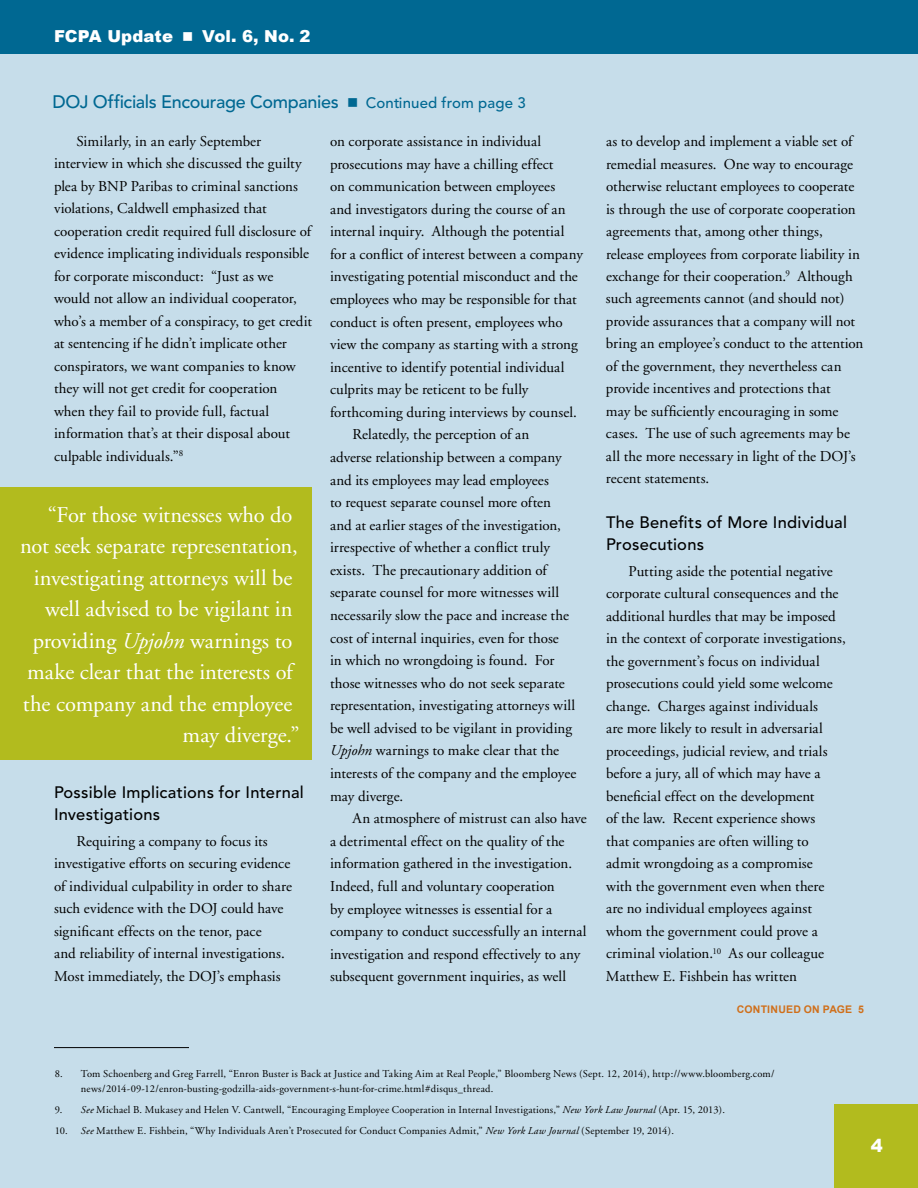
<style>
.page{position:relative;width:918px;height:1188px;background:#c6ddea}
.page>*{position:absolute;margin:0;border:0;box-sizing:border-box;transform-origin:0 0}
.t1{font:22.5px "Adobe Garamond";color:#fff}
.t2{font:500 18px "Avenir LT Std";letter-spacing:-.015em;color:#006892}
.t3{font:900 18px "Arial";color:#fff}
.t4{font:500 16.5px/22.5px "Avenir LT Std";letter-spacing:.015em;color:#000}
.t5{font:900 16.5px "Arial";letter-spacing:.005em;color:#fff}
.t6{font:15px/22.5px "Adobe Garamond";letter-spacing:.005em;color:#000}
.t7{font:10.5px/15px "Adobe Garamond";letter-spacing:.02em;color:#000}
.t8{font:700 10.5px "Arial";letter-spacing:.02em;color:#d06f1a}
.s1{font-size:15px}
.s2{font-style:italic}
</style>
<div class="page">
<div style="left:0;top:0;width:918px;height:54px;background:#006892"></div>
<div style="left:835px;top:1105px;width:83px;height:83px;background:#b2bb1e"></div>
<hr style="left:54px;top:1047px;width:135px;height:1px;background:#000">
<div style="left:0;top:487px;width:312px;height:273px;background:#b2bb1e"></div>
<p class="t5" style="left:54px;top:24px;width:258px">FCPA Update ■ Vol. 6, No. 2</p>
<p class="t2" style="left:52px;top:91px;width:475px">DOJ Officials Encourage Companies ■ <span class="s1">Continued from page 3</span></p>
<p class="t6" style="left:54px;top:130px;width:259px;text-indent:22px">Similarly, in an early September interview in which she discussed the guilty plea by BNP Paribas to criminal sanctions violations, Caldwell emphasized that cooperation credit required full disclosure of evidence implicating individuals responsible for corporate misconduct: “Just as we would not allow an individual cooperator, who’s a member of a conspiracy, to get credit at sentencing if he didn’t implicate other conspirators, we want companies to know they will not get credit for cooperation when they fail to provide full, factual information that’s at their disposal about culpable individuals.”<sup>8</sup></p>
<h1 class="t1" style="left:48px;top:502px;width:246px">“For those witnesses who do</h1>
<h1 class="t1" style="left:20px;top:534px;width:279px">not seek separate representation,</h1>
<h1 class="t1" style="left:34px;top:565px;width:260px">investigating attorneys will be</h1>
<h1 class="t1" style="left:45px;top:597px;width:249px">well advised to be vigilant in</h1>
<h1 class="t1" style="left:33px;top:628px;width:261px">providing <span class="s2">Upjohn</span> warnings to</h1>
<h1 class="t1" style="left:27px;top:660px;width:267px">make clear that the interests of</h1>
<h1 class="t1" style="left:23px;top:691px;width:271px">the company and the employee</h1>
<h1 class="t1" style="left:183px;top:723px;width:119px">may diverge.”</h1>
<p class="t4" style="left:54px;top:781px;width:251px">Possible Implications for Internal<br>Investigations</p>
<p class="t6" style="left:54px;top:830px;width:240px;text-indent:22px">Requiring a company to focus its investigative efforts on securing evidence of individual culpability in order to share such evidence with the DOJ could have significant effects on the tenor, pace<br>and reliability of internal investigations.<br>Most immediately, the DOJ’s emphasis</p>
<p class="t6" style="left:330px;top:130px;width:213px">on corporate assistance in individual</p>
<p class="t6" style="left:330px;top:153px;width:225px">prosecutions may have a chilling effect</p>
<p class="t6" style="left:330px;top:176px;width:227px">on communication between employees</p>
<p class="t6" style="left:330px;top:198px;width:237px">and investigators during the course of an</p>
<p class="t6" style="left:330px;top:221px;width:236px">internal inquiry. Although the potential</p>
<p class="t6" style="left:330px;top:243px;width:254px">for a conflict of interest between a company</p>
<p class="t6" style="left:330px;top:266px;width:249px">investigating potential misconduct and the</p>
<p class="t6" style="left:330px;top:288px;width:248px">employees who may be responsible for that</p>
<p class="t6" style="left:330px;top:311px;width:234px">conduct is often present, employees who</p>
<p class="t6" style="left:330px;top:334px;width:249px">view the company as starting with a strong</p>
<p class="t6" style="left:330px;top:356px;width:236px">incentive to identify potential individual</p>
<p class="t6" style="left:330px;top:379px;width:200px">culprits may be reticent to be fully</p>
<p class="t6" style="left:330px;top:401px;width:248px">forthcoming during interviews by counsel.</p>
<p class="t6" style="left:352px;top:424px;width:178px">Relatedly, the perception of an</p>
<p class="t6" style="left:330px;top:446px;width:233px">adverse relationship between a company</p>
<p class="t6" style="left:330px;top:469px;width:220px">and its employees may lead employees</p>
<p class="t6" style="left:330px;top:492px;width:223px">to request separate counsel more often</p>
<p class="t6" style="left:330px;top:514px;width:232px">and at earlier stages of the investigation,</p>
<p class="t6" style="left:330px;top:537px;width:222px">irrespective of whether a conflict truly</p>
<p class="t6" style="left:330px;top:559px;width:218px">exists. The precautionary addition of</p>
<p class="t6" style="left:330px;top:582px;width:231px">separate counsel for more witnesses will</p>
<p class="t6" style="left:330px;top:604px;width:240px">necessarily slow the pace and increase the</p>
<p class="t6" style="left:330px;top:627px;width:230px">cost of internal inquiries, even for those</p>
<p class="t6" style="left:330px;top:650px;width:226px">in which no wrongdoing is found. For</p>
<p class="t6" style="left:330px;top:672px;width:236px">those witnesses who do not seek separate</p>
<p class="t6" style="left:330px;top:695px;width:247px">representation, investigating attorneys will</p>
<p class="t6" style="left:330px;top:717px;width:244px">be well advised to be vigilant in providing</p>
<p class="t6" style="left:330px;top:740px;width:231px"><span class="s2">Upjohn</span> warnings to make clear that the</p>
<p class="t6" style="left:330px;top:762px;width:248px">interests of the company and the employee</p>
<p class="t6" style="left:330px;top:785px;width:75px">may diverge.</p>
<p class="t6" style="left:352px;top:808px;width:236px">An atmosphere of mistrust can also have</p>
<p class="t6" style="left:330px;top:830px;width:236px">a detrimental effect on the quality of the</p>
<p class="t6" style="left:330px;top:853px;width:244px">information gathered in the investigation.</p>
<p class="t6" style="left:330px;top:875px;width:226px">Indeed, full and voluntary cooperation</p>
<p class="t6" style="left:330px;top:898px;width:224px">by employee witnesses is essential for a</p>
<p class="t6" style="left:330px;top:920px;width:258px">company to conduct successfully an internal</p>
<p class="t6" style="left:330px;top:943px;width:252px">investigation and respond effectively to any</p>
<p class="t6" style="left:330px;top:966px;width:238px">subsequent government inquiries, as well</p>
<p class="t6" style="left:606px;top:131px;width:259px">as to develop and implement a viable set of remedial measures. One way to encourage otherwise reluctant employees to cooperate is through the use of corporate cooperation agreements that, among other things, release employees from corporate liability in exchange for their cooperation.<sup>9</sup> Although such agreements cannot (and should not) provide assurances that a company will not bring an employee’s conduct to the attention of the government, they nevertheless can provide incentives and protections that<br>may be sufficiently encouraging in some cases. The use of such agreements may be all the more necessary in light of the DOJ’s recent statements.</p>
<p class="t4" style="left:606px;top:511px;width:243px">The Benefits of More Individual<br>Prosecutions</p>
<p class="t6" style="left:606px;top:560px;width:241px;text-indent:23px">Putting aside the potential negative corporate cultural consequences and the additional hurdles that may be imposed in the context of corporate investigations, the government’s focus on individual prosecutions could yield some welcome change. Charges against individuals<br>are more likely to result in adversarial proceedings, judicial review, and trials before a jury, all of which may have a beneficial effect on the development<br>of the law. Recent experience shows<br>that companies are often willing to admit wrongdoing as a compromise<br>with the government even when there<br>are no individual employees against whom the government could prove a criminal violation.<sup>10</sup> As our colleague Matthew E. Fishbein has written</p>
<p class="t8" style="left:737px;top:1003px;width:129px">CONTINUED ON PAGE 5</p>
<p class="t7" style="left:81px;top:1066px;width:695px;text-indent:-26px">8. Tom Schoenberg and Greg Farrell, “Enron Buster is Back at Justice and Taking Aim at Real People,” Bloomberg News (Sept. 12, 2014), http://www.bloomberg.com/ news/2014-09-12/enron-busting-godzilla-aids-government-s-hunt-for-crime.html#disqus_thread.</p>
<p class="t7" style="left:55px;top:1102px;width:672px">9. <span class="s2">See</span> Michael B. Mukasey and Helen V. Cantwell, “Encouraging Employee Cooperation in Internal Investigations,” <span class="s2">New York Law Journal</span> (Apr. 15, 2013).</p>
<p class="t7" style="left:55px;top:1124px;width:621px">10. <span class="s2">See</span> Matthew E. Fishbein, “Why Individuals Aren’t Prosecuted for Conduct Companies Admit,” <span class="s2">New York Law Journal</span> (September 19, 2014).</p>
<p class="t3" style="left:871px;top:1132px;width:14px">4</p>
</div>
